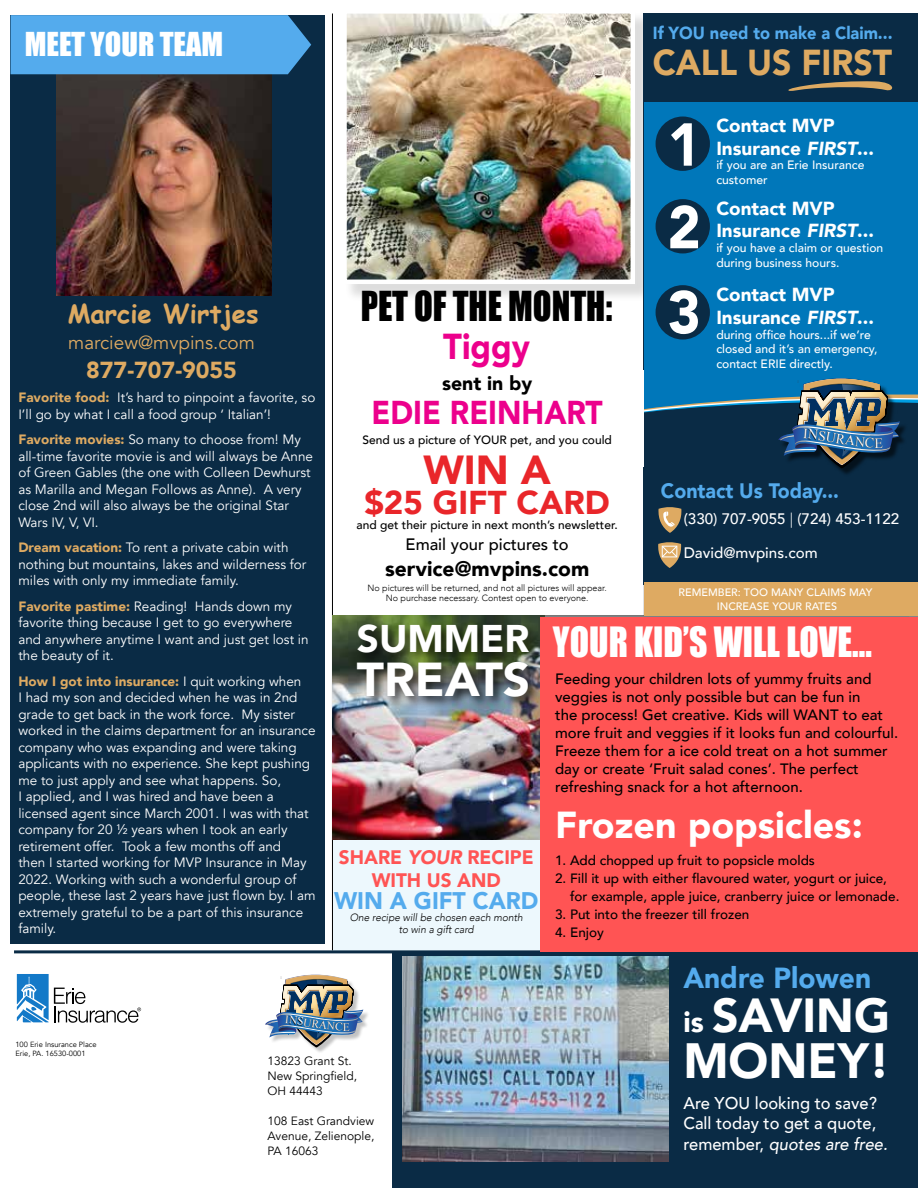
<style>
.page{position:relative;width:918px;height:1188px;background:#fff}
.page>*{position:absolute;margin:0;border:0;box-sizing:border-box;transform-origin:0 0}
.t1{font:900 59.85px "Avenir";color:#fff;scale:.94 1}
.t2{font:900 49.5px "Avenir";color:#fff}
.t3{font:900 47.7px "Avenir";color:#fff}
.t4{font:900 47.55px "Avenir";color:#fff}
.t5{font:900 40.5px "Avenir";color:#e9262a}
.t6{font:900 38.55px "Avenir";color:#fff}
.t7{font:38.4px "Impact";color:#fff;scale:.93 1}
.t8{font:37.95px "Impact";color:#000;scale:.91 1}
.t9{font:900 37.5px "Avenir";color:#fff}
.t10{font:900 36px "Avenir";color:#deaa62;scale:.94 1}
.t11{font:900 36px "Avenir";color:#ec008c;scale:.91 1}
.t12{font:900 33px "Avenir";color:#ec008c;scale:.91 1}
.t13{font:900 33px "Avenir";color:#e9262a}
.t14{font:30.3px "Impact";color:#fff}
.t15{font:900 28.95px "Avenir";color:#54abed}
.t16{font:700 25.65px "Comic Sans MS";color:#deaa62}
.t17{font:900 24px "Avenir";color:#54abed}
.t18{font:900 23.1px "Avenir";color:#deaa62}
.t19{font:900 21px "Avenir";color:#000}
.t20{font:900 20.85px "Avenir";color:#54abed;scale:.94 1}
.t21{font:900 19.5px/22.5px "Avenir";color:#ff5454;text-align:center}
.t22{font:900 19.5px "Avenir";color:#000}
.t23{font:900 18.9px/22.6px "Avenir";color:#fff}
.t24{font:18.9px "Avenir";color:#deaa62}
.t25{font:900 17.55px "Avenir";color:#54abed;scale:.94 1}
.t26{font:500 17.1px/20.4px "Avenir";color:#fff}
.t27{font:500 16.5px "Avenir";color:#000}
.t28{font:500 15.15px "Avenir";color:#fff}
.t29{font:500 15px/18px "Avenir";color:#000}
.t30{font:13.5px/16.5px "Avenir";color:#fff}
.t31{font:500 13.5px/18px "Avenir";color:#000}
.t32{font:500 12.15px/14.5px "Avenir";color:#fff}
.t33{font:500 12px "Avenir";color:#000}
.t34{font:12px/15px "Avenir";color:#000}
.t35{font:500 10.8px/13.5px "Avenir";color:#fff;text-align:center}
.t36{font:italic 300 10.5px/12px "Avenir";color:#000;text-align:center}
.t37{font:300 9px/10.5px "Avenir";color:#000;text-align:center}
.t38{font:7.5px/9px "Avenir";color:#000}
.s1{font-weight:900;color:#deaa62}
.s2{font-style:italic}
.s3{font-weight:300}
.s4{font-size:28.95px}
</style>
<div class="page">
<div style="left:392px;top:951px;width:526px;height:237px;background:#0a2b45"></div>
<div style="left:333px;top:616px;width:576px;height:334px;background:#edf8fd"></div>
<div style="left:266px;top:976px;width:104px;height:78px;background:#000;opacity:.24"></div>
<svg style="left:17px;top:974px;width:124px;height:49px"></svg>
<hr style="left:332px;top:13px;width:1px;height:937px;background:#000">
<hr style="left:644px;top:13px;width:1px;height:603px;background:#000">
<div style="left:345px;top:11px;width:309px;height:292px;background:#000;opacity:.14"></div>
<img style="left:347px;top:14px;width:283px;height:265px">
<div style="left:342px;top:9px;width:293px;height:275px;border:4px solid #fff"></div>
<hr style="left:333px;top:616px;width:585px;height:1px;background:#000">
<div style="left:10px;top:15px;width:315px;height:929px;background:#0a2b45"></div>
<img style="left:56px;top:74px;width:216px;height:221px">
<div style="left:11px;top:15px;width:300px;height:59px;background:#54abed"></div>
<hr style="left:14px;top:950px;width:896px;height:3px;background:#0a2b45">
<img style="left:403px;top:957px;width:266px;height:205px">
<img style="left:333px;top:616px;width:211px;height:223px">
<div style="left:540px;top:617px;width:378px;height:334px;background:#ff5454"></div>
<div style="left:354px;top:620px;width:187px;height:90px;background:#000;opacity:.75"></div>
<div style="left:644px;top:13px;width:274px;height:571px;background:#0a2b45"></div>
<div style="left:644px;top:103px;width:274px;height:320px;background:#0077ba"></div>
<div style="left:780px;top:380px;width:128px;height:96px;background:#000;opacity:.59"></div>
<div style="left:644px;top:582px;width:274px;height:33px;background:#deaa62"></div>
<div style="left:656px;top:285px;width:54px;height:55px;background:#0a2b45;border-radius:50%"></div>
<div style="left:656px;top:199px;width:54px;height:54px;background:#0a2b45;border-radius:50%"></div>
<div style="left:656px;top:117px;width:54px;height:54px;background:#0a2b45;border-radius:50%"></div>
<svg style="left:788px;top:81px;width:105px;height:10px"></svg>
<svg style="left:658px;top:507px;width:24px;height:26px"></svg>
<svg style="left:658px;top:542px;width:24px;height:26px"></svg>
<img style="left:265px;top:974px;width:98px;height:73px">
<svg style="left:644px;top:378px;width:274px;height:89px"></svg>
<h3 class="t14" style="left:25px;top:20px;width:200px">MEET YOUR TEAM</h3>
<h3 class="t16" style="left:68px;top:295px;width:192px">Marcie Wirtjes</h3>
<h3 class="t24" style="left:68px;top:331px;width:188px">marciew@mvpins.com</h3>
<h3 class="t18" style="left:86px;top:350px;width:152px">877-707-9055</h3>
<p class="t30" style="left:18px;top:390px;width:298px"><span class="s1">Favorite food:</span> It’s hard to pinpoint a favorite, so<br>I’ll go by what I call a food group ‘ Italian’!</p>
<p class="t30" style="left:18px;top:432px;width:296px"><span class="s1">Favorite movies:</span> So many to choose from! My all-time favorite movie is and will always be Anne of Green Gables (the one with Colleen Dewhurst as Marilla and Megan Follows as Anne). A very close 2nd will also always be the original Star Wars IV, V, VI.</p>
<p class="t30" style="left:18px;top:540px;width:289px"><span class="s1">Dream vacation:</span> To rent a private cabin with nothing but mountains, lakes and wilderness for miles with only my immediate family.</p>
<p class="t30" style="left:18px;top:598px;width:292px"><span class="s1">Favorite pastime:</span> Reading! Hands down my favorite thing because I get to go everywhere and anywhere anytime I want and just get lost in the beauty of it.</p>
<p class="t30" style="left:18px;top:673px;width:299px"><span class="s1">How I got into insurance:</span> I quit working when<br>I had my son and decided when he was in 2nd grade to get back in the work force. My sister worked in the claims department for an insurance company who was expanding and were taking applicants with no experience. She kept pushing me to just apply and see what happens. So,<br>I applied, and I was hired and have been a licensed agent since March 2001. I was with that company for 20 ½ years when I took an early retirement offer. Took a few months off and<br>then I started working for MVP Insurance in May 2022. Working with such a wonderful group of people, these last 2 years have just flown by. I am extremely grateful to be a part of this insurance family.</p>
<h3 class="t8" style="left:361px;top:277px;width:278px">PET OF THE MONTH:</h3>
<h3 class="t11" style="left:443px;top:315px;width:97px">Tiggy</h3>
<h3 class="t22" style="left:442px;top:366px;width:92px">sent in by</h3>
<h3 class="t12" style="left:372px;top:385px;width:255px">EDIE REINHART</h3>
<p class="t33" style="left:362px;top:429px;width:251px">Send us a picture of YOUR pet, and you could</p>
<h3 class="t5" style="left:423px;top:436px;width:129px">WIN A</h3>
<h3 class="t13" style="left:364px;top:475px;width:247px">$25 GIFT CARD</h3>
<p class="t33" style="left:357px;top:515px;width:263px">and get their picture in next month’s newsletter.</p>
<p class="t27" style="left:406px;top:530px;width:165px">Email your pictures to</p>
<h3 class="t19" style="left:385px;top:551px;width:206px">service@mvpins.com</h3>
<p class="t37" style="left:368px;top:583px;width:241px">No pictures will be returned, and not all pictures will appear.<br>No purchase necessary. Contest open to everyone.</p>
<p class="t25" style="left:653px;top:18px;width:256px">If YOU need to make a Claim...</p>
<h3 class="t10" style="left:653px;top:31px;width:256px">CALL US FIRST</h3>
<h1 class="t1" style="left:668px;top:94px;width:37px">1</h1>
<h1 class="t1" style="left:668px;top:176px;width:37px">2</h1>
<h1 class="t1" style="left:668px;top:261px;width:37px">3</h1>
<h3 class="t23" style="left:716px;top:114px;width:159px">Contact MVP<br>Insurance <span class="s2">FIRST</span>...</h3>
<p class="t32" style="left:716px;top:157px;width:150px">if you are an Erie Insurance customer</p>
<h3 class="t23" style="left:716px;top:196px;width:159px">Contact MVP<br>Insurance <span class="s2">FIRST</span>...</h3>
<p class="t32" style="left:716px;top:240px;width:169px">if you have a claim or question during business hours.</p>
<h3 class="t23" style="left:716px;top:283px;width:159px">Contact MVP<br>Insurance <span class="s2">FIRST</span>...</h3>
<p class="t32" style="left:716px;top:326px;width:163px">during office hours...if we’re closed and it’s an emergency, contact ERIE directly.</p>
<h3 class="t20" style="left:661px;top:473px;width:191px">Contact Us Today...</h3>
<p class="t28" style="left:684px;top:505px;width:217px">(330) 707-9055 <span class="s3">|</span> (724) 453-1122</p>
<p class="t28" style="left:684px;top:540px;width:135px">David@mvpins.com</p>
<p class="t35" style="left:679px;top:585px;width:195px">REMEMBER: TOO MANY CLAIMS MAY<br>INCREASE YOUR RATES</p>
<h3 class="t6" style="left:357px;top:605px;width:174px">SUMMER</h3>
<h3 class="t4" style="left:357px;top:638px;width:175px">TREATS</h3>
<h3 class="t21" style="left:339px;top:846px;width:196px">SHARE <span class="s2">YOUR</span> RECIPE<br>WITH US AND</h3>
<h3 class="t17" style="left:334px;top:880px;width:206px">WIN A GIFT CARD</h3>
<p class="t36" style="left:350px;top:911px;width:174px">One recipe will be chosen each month to win a gift card</p>
<h3 class="t7" style="left:553px;top:612px;width:345px">YOUR KID’S WILL LOVE...</h3>
<p class="t29" style="left:555px;top:668px;width:345px">Feeding your children lots of yummy fruits and veggies is not only possible but can be fun in<br>the process! Get creative. Kids will WANT to eat more fruit and veggies if it looks fun and colourful.<br>Freeze them for a ice cold treat on a hot summer day or create ‘Fruit salad cones’. The perfect refreshing snack for a hot afternoon.</p>
<h3 class="t9" style="left:555px;top:793px;width:309px">Frozen popsicles:</h3>
<p class="t31" style="left:555px;top:851px;width:261px">1. Add chopped up fruit to popsicle molds</p>
<p class="t31" style="left:570px;top:869px;width:331px;text-indent:-15px">2. Fill it up with either flavoured water, yogurt or juice, for example, apple juice, cranberry juice or lemonade.</p>
<p class="t31" style="left:555px;top:905px;width:196px">3. Put into the freezer till frozen</p>
<p class="t31" style="left:555px;top:923px;width:50px">4. Enjoy</p>
<p class="t38" style="left:15px;top:1040px;width:83px">100 Erie Insurance Place<br>Erie, PA. 16530-0001</p>
<p class="t34" style="left:268px;top:1054px;width:91px">13823 Grant St.<br>New Springfield,<br>OH 44443</p>
<p class="t34" style="left:268px;top:1114px;width:108px;text-align:justify">108 East Grandview Avenue, Zelienople, PA 16063</p>
<h3 class="t15" style="left:683px;top:953px;width:189px">Andre Plowen</h3>
<h3 class="t3" style="left:683px;top:975px;width:208px"><span class="s4">is</span> SAVING</h3>
<h2 class="t2" style="left:683px;top:1019px;width:208px">MONEY!</h2>
<p class="t26" style="left:683px;top:1092px;width:206px">Are YOU looking to save?<br>Call today to get a quote, remember, <span class="s2">quotes are free.</span></p>
</div>
